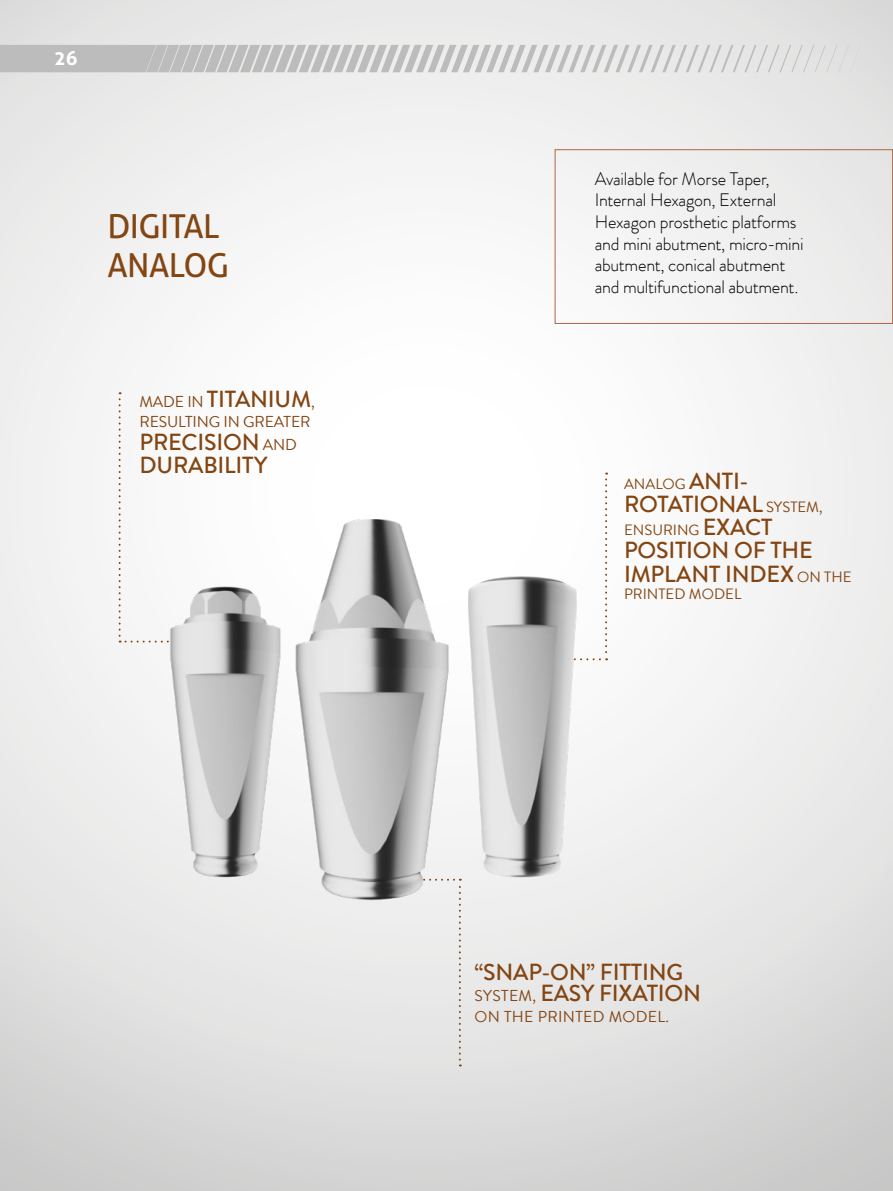
<style>
.page{position:relative;width:893px;height:1191px;background:#fff}
.page>*{position:absolute;margin:0;border:0;box-sizing:border-box;transform-origin:0 0}
.t1{font:33px/39px "Aller";letter-spacing:-.02em;color:#834613}
.t2{font:500 23.25px/23.2px "Brandon Grotesque";letter-spacing:-.01em;color:#834613}
.t3{font:700 19.5px "Aller";color:#fff}
.t4{font:300 18px/21.6px "Brandon Grotesque";letter-spacing:-.015em;color:#000}
.t5{font:15.75px "Brandon Grotesque";letter-spacing:-.01em;color:#834613}
.t6{font:15.75px "Brandon Grotesque";letter-spacing:.02em;color:#834613}
.t7{font:14.85px "Brandon Grotesque";color:#834613}
.s1{font-weight:400;font-size:15.75px}
.s2{font-weight:500;font-size:23.25px}
.s3{font-weight:400;font-size:14.85px}
</style>
<div class="page">
<img style="left:0;top:0;width:893px;height:1191px">
<div style="left:555px;top:149px;width:338px;height:175px;border:1px solid #a96847"></div>
<svg style="left:119px;top:392px;width:107px;height:250px"></svg>
<div style="left:344px;top:904px;width:117px;height:162px;background:#e9e9e9"></div>
<svg style="left:532px;top:472px;width:75px;height:87px"></svg>
<img style="left:479px;top:559px;width:132px;height:331px">
<img style="left:276px;top:508px;width:203px;height:396px">
<img style="left:156px;top:554px;width:154px;height:343px">
<svg style="left:0;top:45px;width:860px;height:27px;background:#cecece"></svg>
<p class="t3" style="left:54px;top:46px;width:25px">26</p>
<h1 class="t1" style="left:108px;top:207px;width:123px">DIGITAL<br>ANALOG</h1>
<p class="t2" style="left:140px;top:388px;width:177px"><span class="s1">MADE IN</span> TITANIUM<span class="s1">,</span></p>
<p class="t5" style="left:140px;top:411px;width:173px">RESULTING IN GREATER</p>
<p class="t2" style="left:140px;top:431px;width:159px">PRECISION <span class="s1">AND<br></span>DURABILITY</p>
<p class="t4" style="left:595px;top:168px;width:210px">Available for Morse Taper,<br>Internal Hexagon, External<br>Hexagon prosthetic platforms and mini abutment, micro-mini abutment, conical abutment and multifunctional abutment.</p>
<p class="t7" style="left:624px;top:473px;width:126px">ANALOG <span class="s2">ANTI-</span></p>
<p class="t2" style="left:624px;top:492px;width:200px">ROTATIONAL <span class="s3">SYSTEM,</span></p>
<p class="t7" style="left:624px;top:520px;width:150px">ENSURING <span class="s2">EXACT</span></p>
<p class="t2" style="left:624px;top:539px;width:229px">POSITION OF THE<br>IMPLANT INDEX <span class="s3">ON THE</span></p>
<p class="t7" style="left:624px;top:584px;width:119px">PRINTED MODEL</p>
<p class="t2" style="left:475px;top:961px;width:228px;line-height:21px">“SNAP-ON” FITTING<br><span class="s1">SYSTEM,</span> EASY FIXATION</p>
<p class="t6" style="left:475px;top:1005px;width:196px">ON THE PRINTED MODEL.</p>
</div>
